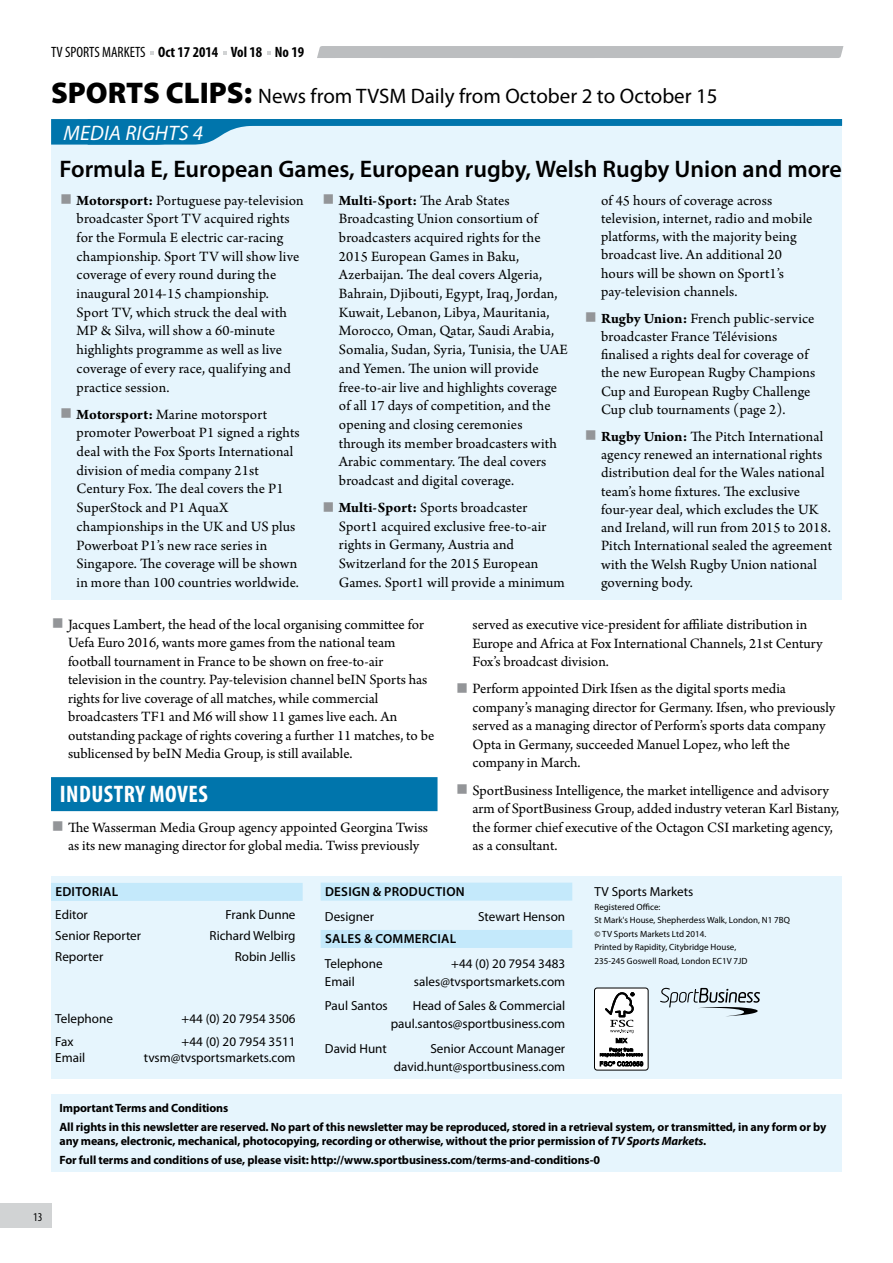
<style>
.page{position:relative;width:893px;height:1263px;background:#fff}
.page>*{position:absolute;margin:0;border:0;box-sizing:border-box;transform-origin:0 0}
.t1{font:600 24px "Myriad Pro";color:#000}
.t2{font:700 condensed 24px "Myriad Pro";letter-spacing:.02em;color:#fff}
.t3{font:21px/37px "Myriad Pro";color:#000}
.t4{font:15px/18.8px "Arno Pro";letter-spacing:.005em;color:#000}
.t5{font:700 condensed 15px "Myriad Pro";color:#000}
.t6{font:13.2px/18px "Myriad Pro";color:#000;text-align:right}
.t7{font:600 13.2px "Myriad Pro";letter-spacing:.02em;color:#000}
.t8{font:700 12px/18.6px "Myriad Pro";letter-spacing:-.01em;color:#000}
.t9{font:condensed 12px "Myriad Pro";color:#000}
.t10{font:9px/13.5px "Myriad Pro";color:#000}
.s1{font-weight:400}
.s2{font-weight:900;font-size:30px}
.s3{font-style:italic;color:#fff}
.s4{font-weight:700;font-size:42px;color:#939598}
.s5{font-weight:700}
.s6{font-style:italic}
</style>
<div class="page">
<div style="left:0;top:1204px;width:51px;height:24px;background:#d1d3d4"></div>
<div style="left:317px;top:46px;width:526px;height:12px;background:#bcbec0"></div>
<div style="left:51px;top:1094px;width:791px;height:78px;background:#e6f5fd"></div>
<div style="left:51px;top:876px;width:791px;height:203px;background:#e6f5fd"></div>
<div style="left:51px;top:883px;width:252px;height:18px;background:#c4e9fb"></div>
<div style="left:321px;top:883px;width:251px;height:18px;background:#c4e9fb"></div>
<div style="left:321px;top:930px;width:251px;height:18px;background:#c4e9fb"></div>
<div style="left:594px;top:988px;width:54px;height:82px;background:#fff;border-radius:3px"></div>
<div style="left:594px;top:988px;width:54px;height:82px;border:1px solid #000;border-radius:3px"></div>
<svg style="left:600px;top:992px;width:43px;height:74px"></svg>
<svg style="left:660px;top:988px;width:100px;height:28px"></svg>
<div style="left:51px;top:119px;width:791px;height:481px;background:#e6f5fd"></div>
<svg style="left:51px;top:119px;width:791px;height:26px"></svg>
<div style="left:51px;top:777px;width:386px;height:34px;background:#0075ac"></div>
<p class="t5" style="left:51px;top:43px;width:255px"><span class="s1">TV SPORTS MARKETS</span> Oct 17 2014 Vol 18 No 19</p>
<h2 class="t3" style="left:64px;top:77px;width:656px;text-indent:-13px"><span class="s2">SPORTS CLIPS:</span> News from TVSM Daily from October 2 to October 15<br><span class="s3">MEDIA RIGHTS 4</span></h2>
<h1 class="t1" style="left:60px;top:154px;width:784px">Formula E, European Games, European rugby, Welsh Rugby Union and more</h1>
<p class="t4" style="left:77px;top:191px;width:229px;text-indent:-17px"><span class="s4">■</span> <span class="s5">Motorsport:</span> Portuguese pay-television broadcaster Sport TV acquired rights for the Formula E electric car-racing championship. Sport TV will show live coverage of every round during the inaugural 2014-15 championship.<br>Sport TV, which struck the deal with MP &amp; Silva, will show a 60-minute highlights programme as well as live coverage of every race, qualifying and practice session.</p>
<p class="t4" style="left:77px;top:406px;width:225px;text-indent:-17px"><span class="s4">■</span> <span class="s5">Motorsport:</span> Marine motorsport promoter Powerboat P1 signed a rights deal with the Fox Sports International division of media company 21st Century Fox. The deal covers the P1<br>SuperStock and P1 AquaX championships in the UK and US plus Powerboat P1’s new race series in Singapore. The coverage will be shown in more than 100 countries worldwide.</p>
<p class="t4" style="left:339px;top:191px;width:230px;text-indent:-17px"><span class="s4">■</span> <span class="s5">Multi-Sport:</span> The Arab States Broadcasting Union consortium of broadcasters acquired rights for the 2015 European Games in Baku, Azerbaijan. The deal covers Algeria, Bahrain, Djibouti, Egypt, Iraq, Jordan, Kuwait, Lebanon, Libya, Mauritania, Morocco, Oman, Qatar, Saudi Arabia, Somalia, Sudan, Syria, Tunisia, the UAE and Yemen. The union will provide free-to-air live and highlights coverage of all 17 days of competition, and the opening and closing ceremonies through its member broadcasters with Arabic commentary. The deal covers broadcast and digital coverage.</p>
<p class="t4" style="left:339px;top:499px;width:228px;text-indent:-17px"><span class="s4">■</span> <span class="s5">Multi-Sport:</span> Sports broadcaster Sport1 acquired exclusive free-to-air rights in Germany, Austria and Switzerland for the 2015 European Games. Sport1 will provide a minimum</p>
<p class="t4" style="left:601px;top:192px;width:213px;line-height:18.3px">of 45 hours of coverage across television, internet, radio and mobile platforms, with the majority being broadcast live. An additional 20 hours will be shown on Sport1’s pay-television channels.</p>
<p class="t4" style="left:601px;top:310px;width:216px;line-height:18.3px;text-indent:-17px"><span class="s4">■</span> <span class="s5">Rugby Union:</span> French public-service broadcaster France Télévisions finalised a rights deal for coverage of the new European Rugby Champions Cup and European Rugby Challenge Cup club tournaments (page 2).</p>
<p class="t4" style="left:601px;top:428px;width:233px;line-height:18.3px;text-indent:-17px"><span class="s4">■</span> <span class="s5">Rugby Union:</span> The Pitch International agency renewed an international rights distribution deal for the Wales national team’s home fixtures. The exclusive four-year deal, which excludes the UK and Ireland, will run from 2015 to 2018.<br>Pitch International sealed the agreement with the Welsh Rugby Union national governing body.</p>
<p class="t4" style="left:68px;top:616px;width:368px;text-indent:-17px"><span class="s4">■</span> Jacques Lambert, the head of the local organising committee for Uefa Euro 2016, wants more games from the national team football tournament in France to be shown on free-to-air television in the country. Pay-television channel beIN Sports has rights for live coverage of all matches, while commercial broadcasters TF1 and M6 will show 11 games live each. An outstanding package of rights covering a further 11 matches, to be sublicensed by beIN Media Group, is still available.</p>
<h1 class="t2" style="left:60px;top:779px;width:150px">INDUSTRY MOVES</h1>
<p class="t4" style="left:51px;top:819px;width:379px;text-align:center"><span class="s4">■</span> The Wasserman Media Group agency appointed Georgina Twiss as its new managing director for global media. Twiss previously</p>
<p class="t4" style="left:473px;top:616px;width:352px">served as executive vice-president for affiliate distribution in<br>Europe and Africa at Fox International Channels, 21st Century<br>Fox’s broadcast division.</p>
<p class="t4" style="left:473px;top:680px;width:364px;text-indent:-17px"><span class="s4">■</span> Perform appointed Dirk Ifsen as the digital sports media company’s managing director for Germany. Ifsen, who previously served as a managing director of Perform’s sports data company Opta in Germany, succeeded Manuel Lopez, who left the company in March.</p>
<p class="t4" style="left:473px;top:781px;width:368px;text-indent:-17px"><span class="s4">■</span> SportBusiness Intelligence, the market intelligence and advisory arm of SportBusiness Group, added industry veteran Karl Bistany, the former chief executive of the Octagon CSI marketing agency, as a consultant.</p>
<p class="t7" style="left:55px;top:883px;width:8px">editorial</p>
<p class="t6" style="left:55px;top:906px;width:34px">Editor</p>
<p class="t6" style="left:226px;top:906px;width:71px">Frank Dunne</p>
<p class="t6" style="left:55px;top:926px;width:87px">Senior Reporter</p>
<p class="t6" style="left:209px;top:926px;width:88px">Richard Welbirg</p>
<p class="t6" style="left:55px;top:947px;width:50px">Reporter</p>
<p class="t6" style="left:235px;top:947px;width:62px">Robin Jellis</p>
<p class="t6" style="left:55px;top:1009px;width:59px">Telephone</p>
<p class="t6" style="left:182px;top:1009px;width:115px">+44 (0) 20 7954 3506</p>
<p class="t6" style="left:55px;top:1032px;width:20px">Fax</p>
<p class="t6" style="left:182px;top:1032px;width:115px">+44 (0) 20 7954 3511</p>
<p class="t6" style="left:55px;top:1049px;width:31px">Email</p>
<p class="t6" style="left:144px;top:1049px;width:153px">tvsm@tvsportsmarkets.com</p>
<p class="t7" style="left:325px;top:883px;width:9px">design</p>
<p class="t7" style="left:373px;top:883px;width:21px">&amp; production</p>
<p class="t6" style="left:325px;top:907px;width:51px">Designer</p>
<p class="t6" style="left:478px;top:907px;width:89px">Stewart Henson</p>
<p class="t7" style="left:325px;top:930px;width:133px">SALES &amp; COMMERCIAL</p>
<p class="t6" style="left:325px;top:954px;width:59px">Telephone</p>
<p class="t6" style="left:451px;top:954px;width:115px">+44 (0) 20 7954 3483</p>
<p class="t6" style="left:325px;top:972px;width:31px">Email</p>
<p class="t6" style="left:414px;top:972px;width:153px">sales@tvsportsmarkets.com</p>
<p class="t6" style="left:325px;top:996px;width:64px">Paul Santos</p>
<p class="t6" style="left:391px;top:996px;width:176px">Head of Sales &amp; Commercial paul.santos@sportbusiness.com</p>
<p class="t6" style="left:325px;top:1039px;width:63px">David Hunt</p>
<p class="t6" style="left:394px;top:1039px;width:173px">Senior Account Manager david.hunt@sportbusiness.com</p>
<p class="t6" style="left:595px;top:883px;width:100px">TV Sports Markets</p>
<p class="t10" style="left:595px;top:900px;width:197px">Registered Office:<br>St Mark's House, Shepherdess Walk, London, N1 7BQ © TV Sports Markets Ltd 2014.<br>Printed by Rapidity, Citybridge House,<br>235-245 Goswell Road, London EC1V 7JD</p>
<p class="t8" style="left:60px;top:1098px;width:768px">Important Terms and Conditions<br>All rights in this newsletter are reserved. No part of this newsletter may be reproduced, stored in a retrieval system, or transmitted, in any form or by</p>
<p class="t8" style="left:60px;top:1131px;width:648px">any means, electronic, mechanical, photocopying, recording or otherwise, without the prior permission of <span class="s6">TV Sports Markets</span>.<br>For full terms and conditions of use, please visit: http://www.sportbusiness.com/terms-and-conditions-0</p>
<p class="t9" style="left:33px;top:1209px;width:11px">13</p>
</div>
